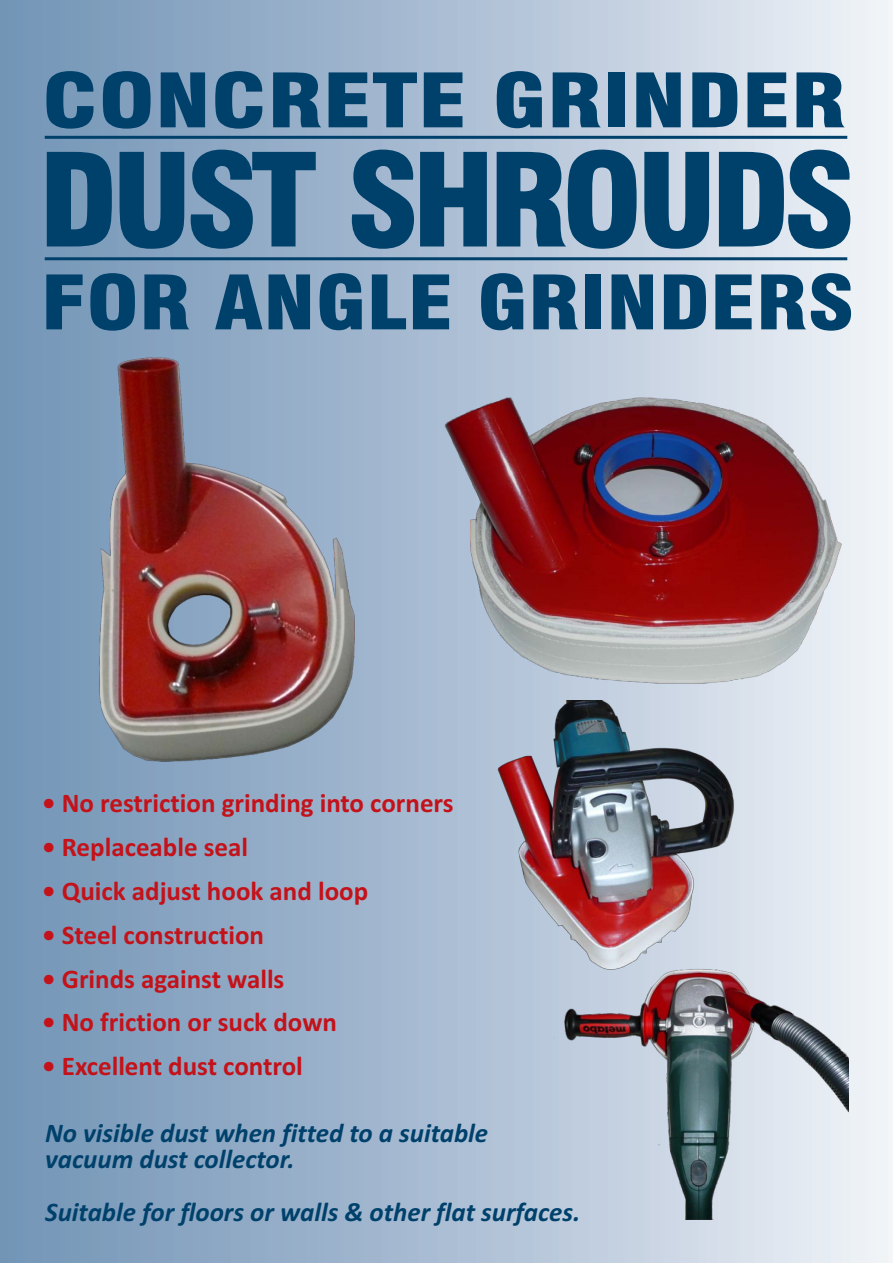
<style>
.page{position:relative;width:893px;height:1263px;background:#fff}
.page>*{position:absolute;margin:0;border:0;box-sizing:border-box;transform-origin:0 0}
.t1{font:900 condensed 125.85px "Swiss 721 BT";letter-spacing:-.05em;color:#00416c;scale:1.09 1}
.t2{font:900 condensed 73.05px "Swiss 721 BT";color:#00416c;scale:1.21 1}
.t3{font:900 condensed 73.05px "Swiss 721 BT";color:#00416c;scale:1.3 1}
.t4{font:700 27px "Calibri";color:#c4121a}
.t5{font:italic 700 27px/26.4px "Calibri";color:#00416c}
</style>
<div class="page">
<div style="left:0;top:0;width:893px;height:1263px;background:linear-gradient(to right,#6e91b4,#edf0f6)"></div>
<img style="left:438px;top:382px;width:405px;height:303px">
<img style="left:87px;top:351px;width:275px;height:420px">
<img style="left:536px;top:932px;width:312px;height:287px">
<img style="left:475px;top:701px;width:270px;height:286px">
<hr style="left:45px;top:136px;width:802px;height:3px;background:#00416c">
<hr style="left:45px;top:257px;width:802px;height:3px;background:#00416c">
<h2 class="t3" style="left:42px;top:72px;width:620px">CONCRETE GRINDER</h2>
<h1 class="t1" style="left:38px;top:151px;width:751px">DUST SHROUDS</h1>
<h2 class="t2" style="left:41px;top:274px;width:673px">FOR ANGLE GRINDERS</h2>
<p class="t4" style="left:42px;top:792px;width:413px">• No restriction grinding into corners</p>
<p class="t4" style="left:42px;top:836px;width:207px">• Replaceable seal</p>
<p class="t4" style="left:42px;top:880px;width:327px">• Quick adjust hook and loop</p>
<p class="t4" style="left:42px;top:923px;width:223px">• Steel construction</p>
<p class="t4" style="left:42px;top:967px;width:244px">• Grinds against walls</p>
<p class="t4" style="left:42px;top:1011px;width:296px">• No friction or suck down</p>
<p class="t4" style="left:42px;top:1055px;width:262px">• Excellent dust control</p>
<p class="t5" style="left:45px;top:1122px;width:444px">No visible dust when fitted to a suitable vacuum dust collector.</p>
<p class="t5" style="left:45px;top:1201px;width:536px">Suitable for floors or walls &amp; other flat surfaces.</p>
</div>
